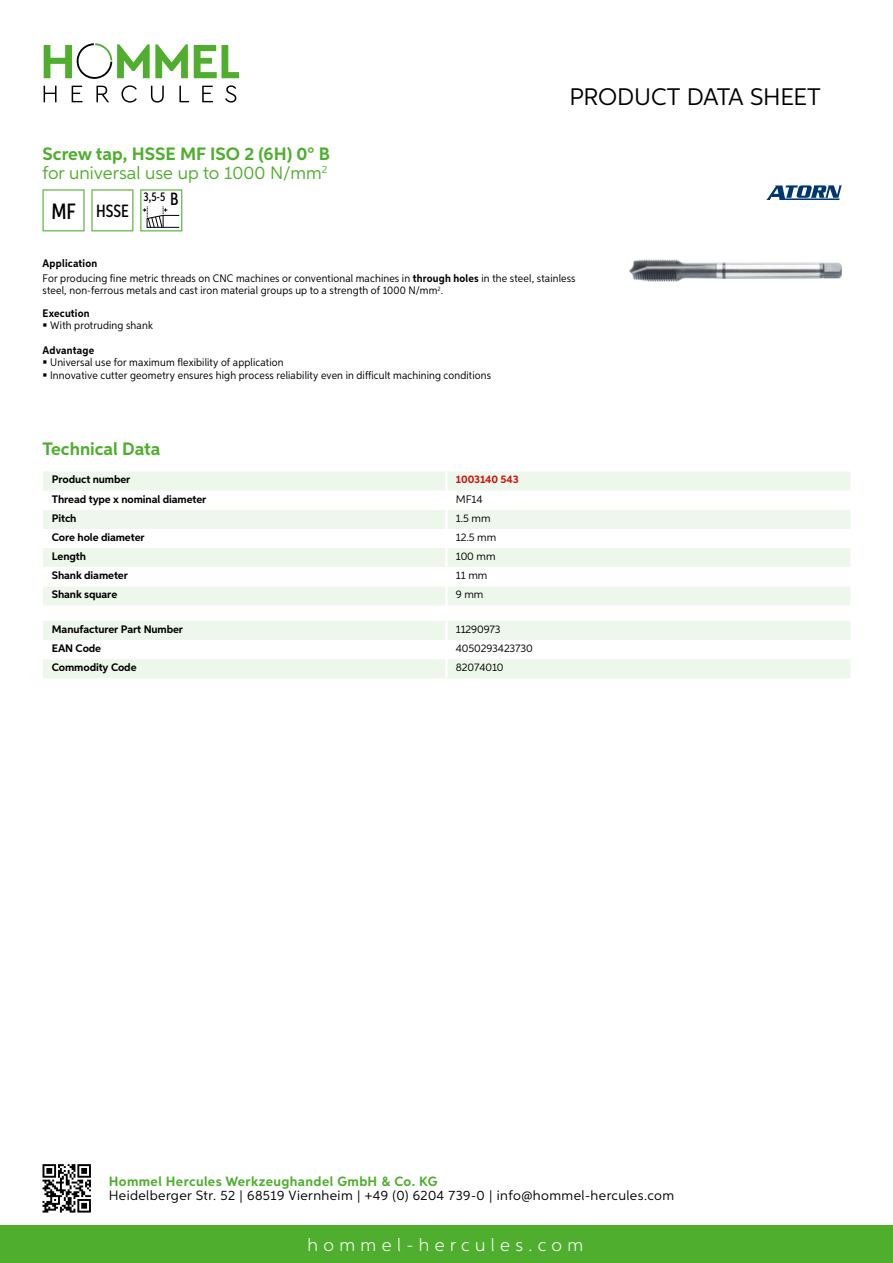
<style>
.page{position:relative;width:893px;height:1263px;background:#fff}
.page>*{position:absolute;margin:0;border:0;box-sizing:border-box;transform-origin:0 0}
.t1{font:24px "Aspira";letter-spacing:-.01em;color:#000}
.t2{font:18px/19.8px "Aspira";color:#50ae2f}
.t3{font:300 18px "Aspira";letter-spacing:.3em;color:#fff}
.t4{font:700 18px "Aspira";color:#50ae2f}
.t5{font:500 17.85px "Aspira XX Nar";color:#000}
.t6{font:13.5px "Aspira";letter-spacing:.03em;color:#000}
.t7{font:700 13.5px "Aspira";letter-spacing:.03em;color:#50ae2f}
.t8{font:500 12.6px "Aspira XX Nar";color:#000}
.t9{font:10.95px/15.1px "Aspira Nar";letter-spacing:.015em;color:#000}
.t10{font:700 10.95px "Aspira";letter-spacing:-.01em;color:#000}
.t11{font:10.95px "Aspira";letter-spacing:-.01em;color:#000}
.t12{font:700 10.95px "Aspira";letter-spacing:-.01em;color:#cd1013}
.t13{font:700 10.95px "Aspira Nar";letter-spacing:.015em;color:#000}
.s1{font-weight:700}
.s2{font-size:22.2px}
.s3{font-size:17.85px}
</style>
<div class="page">
<div style="left:0;top:1226px;width:893px;height:37px;background:#50ae2f"></div>
<svg style="left:43px;top:1164px;width:48px;height:48px"></svg>
<svg style="left:194px;top:45px;width:45px;height:33px"></svg>
<svg style="left:44px;top:43px;width:144px;height:36px"></svg>
<svg style="left:44px;top:86px;width:13px;height:16px"></svg>
<svg style="left:72px;top:86px;width:10px;height:16px"></svg>
<svg style="left:96px;top:86px;width:13px;height:16px"></svg>
<svg style="left:121px;top:85px;width:16px;height:18px"></svg>
<svg style="left:151px;top:86px;width:13px;height:17px"></svg>
<svg style="left:179px;top:86px;width:10px;height:16px"></svg>
<svg style="left:202px;top:86px;width:11px;height:16px"></svg>
<svg style="left:225px;top:85px;width:11px;height:18px"></svg>
<div style="left:43px;top:472px;width:807px;height:133px;background:#eef7eb"></div>
<svg style="left:43px;top:491px;width:807px;height:95px"></svg>
<hr style="left:445px;top:471px;width:3px;height:20px;background:#fff">
<hr style="left:445px;top:491px;width:3px;height:19px;background:#fff">
<hr style="left:445px;top:510px;width:3px;height:19px;background:#fff">
<hr style="left:445px;top:529px;width:3px;height:19px;background:#fff">
<hr style="left:445px;top:548px;width:3px;height:19px;background:#fff">
<hr style="left:445px;top:567px;width:3px;height:19px;background:#fff">
<hr style="left:445px;top:586px;width:3px;height:19px;background:#fff">
<svg style="left:43px;top:621px;width:807px;height:57px"></svg>
<hr style="left:445px;top:659px;width:3px;height:19px;background:#fff">
<svg style="left:43px;top:189px;width:42px;height:42px"></svg>
<svg style="left:91px;top:189px;width:42px;height:42px"></svg>
<svg style="left:140px;top:189px;width:42px;height:42px"></svg>
<img style="left:629px;top:259px;width:213px;height:22px">
<svg style="left:766px;top:185px;width:76px;height:15px"></svg>
<h2 class="t2" style="left:43px;top:143px;width:289px"><span class="s1">Screw tap, HSSE MF ISO 2 (6H) 0° B </span>for universal use up to 1000 N/mm<sup>2</sup></h2>
<h3 class="t5" style="left:51px;top:200px;width:79px"><span class="s2">MF</span> HSSE</h3>
<p class="t8" style="left:144px;top:189px;width:36px">3,5-5 <span class="s3">B</span></p>
<h1 class="t1" style="left:569px;top:82px;width:253px">Product data sh eet</h1>
<p class="t9" style="left:43px;top:256px;width:535px"><span class="s1">Application<br></span>For producing fine metric threads on CNC machines or conventional machines in <span class="s1">through holes</span> in the steel, stainless</p>
<p class="t9" style="left:43px;top:279px;width:402px;line-height:22.2px">steel, non-ferrous metals and cast iron material groups up to a strength of 1000 N/mm<sup>2</sup>.<br><span class="s1">Execution</span></p>
<p class="t9" style="left:50px;top:318px;width:104px">With protruding shank</p>
<p class="t13" style="left:43px;top:343px;width:53px">Advantage</p>
<p class="t9" style="left:50px;top:356px;width:442px;line-height:12.8px">Universal use for maximum flexibility of application<br>Innovative cutter geometry ensures high process reliability even in difficult machining conditions</p>
<h2 class="t4" style="left:43px;top:437px;width:120px">Technical Data</h2>
<p class="t10" style="left:52px;top:473px;width:80px">Product number</p>
<p class="t12" style="left:456px;top:473px;width:64px">1003140 543</p>
<p class="t10" style="left:52px;top:492px;width:156px">Thread type x nominal diameter</p>
<p class="t11" style="left:456px;top:492px;width:28px">MF14</p>
<p class="t10" style="left:52px;top:511px;width:26px">Pitch</p>
<p class="t11" style="left:456px;top:511px;width:36px">1.5 mm</p>
<p class="t10" style="left:52px;top:530px;width:94px">Core hole diameter</p>
<p class="t11" style="left:456px;top:530px;width:42px">12.5 mm</p>
<p class="t10" style="left:52px;top:549px;width:36px">Length</p>
<p class="t11" style="left:456px;top:549px;width:41px">100 mm</p>
<p class="t10" style="left:52px;top:569px;width:78px">Shank diameter</p>
<p class="t11" style="left:456px;top:569px;width:33px">11 mm</p>
<p class="t10" style="left:52px;top:588px;width:67px">Shank square</p>
<p class="t11" style="left:456px;top:588px;width:29px">9 mm</p>
<p class="t10" style="left:52px;top:622px;width:133px">Manufacturer Part Number</p>
<p class="t11" style="left:456px;top:622px;width:46px">11290973</p>
<p class="t10" style="left:52px;top:641px;width:51px">EAN Code</p>
<p class="t11" style="left:456px;top:641px;width:79px">4050293423730</p>
<p class="t10" style="left:52px;top:660px;width:86px">Commodity Code</p>
<p class="t11" style="left:456px;top:661px;width:49px">82074010</p>
<p class="t7" style="left:109px;top:1172px;width:330px">Hommel Hercules Werkzeughandel GmbH &amp; Co. KG</p>
<p class="t6" style="left:109px;top:1187px;width:567px">Heidelberger Str. 52 | 68519 Viernheim | +49 (0) 6204 739-0 | info@hommel-hercules.com</p>
<h2 class="t3" style="left:307px;top:1234px;width:277px">hommel-hercules.com</h2>
</div>
